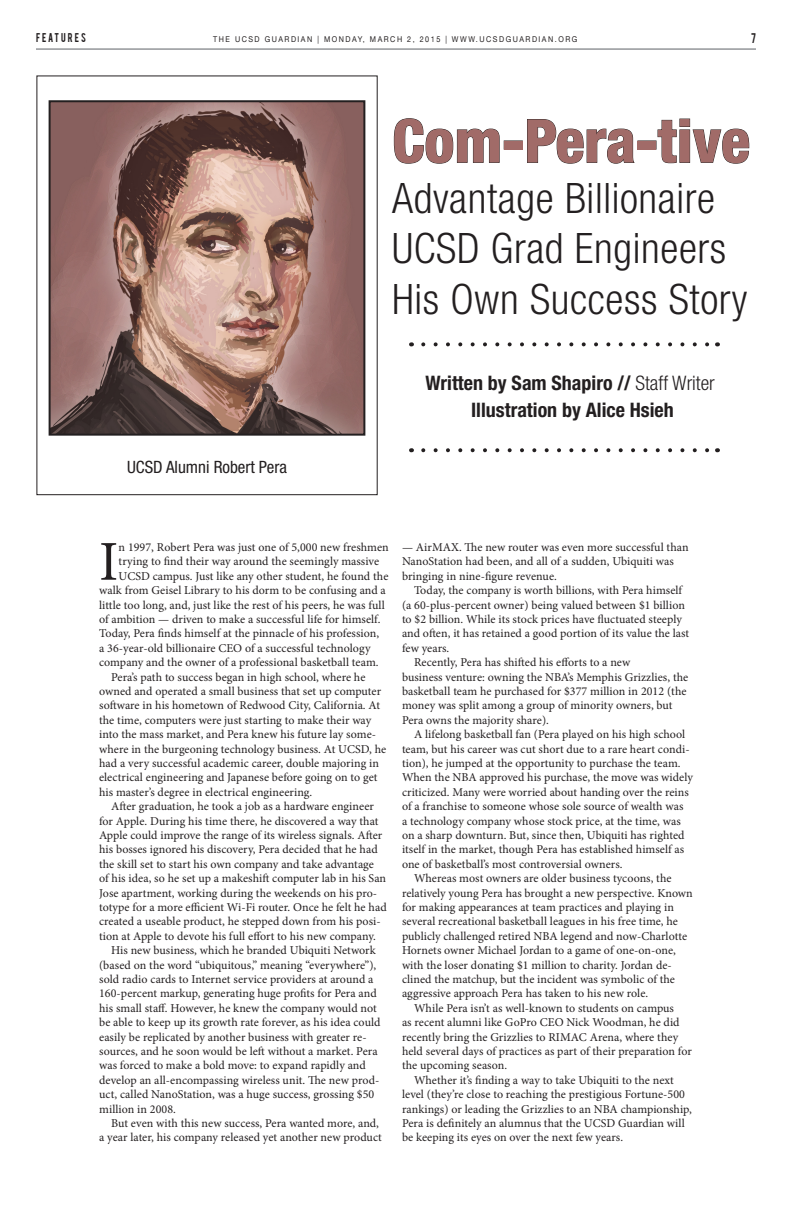
<style>
.page{position:relative;width:792px;height:1224px;background:#fff}
.page>*{position:absolute;margin:0;border:0;box-sizing:border-box;transform-origin:0 0}
.t1{font:800 condensed 60px "Helvetica Neue";color:#a16b68}
.t2{font:56.3px "Minion Pro";color:#231f20}
.t3{font:300 condensed 42px/50.4px "Helvetica Neue";letter-spacing:.015em;color:#231f20}
.t4{font:700 condensed 20px "Helvetica Neue";color:#231f20}
.t5{font:condensed 17px "Helvetica Neue";color:#231f20}
.t6{font:12px/14.4px "Minion Pro";color:#231f20}
.t7{font:11px "Bebas";color:#231f20;scale:.9 1}
.t8{font:10px "Bebas";letter-spacing:.21em;color:#231f20;scale:.9 1}
.t9{font:8px "Helvetica Neue";letter-spacing:.21em;color:#231f20;scale:.9 1}
.s1{font-weight:300}
</style>
<div class="page">
<hr style="left:36px;top:49px;width:720px;height:1px;background:#939598">
<img style="left:52px;top:103px;width:310px;height:330px">
<div style="left:49px;top:100px;width:316px;height:336px;border:2px solid #231f20"></div>
<svg style="left:394px;top:118px;width:106px;height:46px"></svg>
<svg style="left:527px;top:119px;width:108px;height:45px"></svg>
<svg style="left:658px;top:119px;width:91px;height:45px"></svg>
<svg style="left:423px;top:342px;width:287px;height:4px"></svg>
<svg style="left:423px;top:448px;width:287px;height:4px"></svg>
<p class="t8" style="left:36px;top:31px;width:57px">FEATURES</p>
<p class="t9" style="left:213px;top:35px;width:406px">THE UCSD GUARDIAN | MONDAY, MARCH 2, 2015 | WWW.UCSDGUARDIAN.ORG</p>
<p class="t7" style="left:751px;top:31px;width:7px">7</p>
<p class="t1" style="left:392px;top:104px;width:359px">Com-Pera-tive</p>
<p class="t3" style="left:392px;top:172px;width:357px">Advantage Billionaire<br>UCSD Grad Engineers<br>His Own Success Story</p>
<p class="t5" style="left:127px;top:457px;width:161px">UCSD Alumni Robert Pera</p>
<p class="t4" style="left:425px;top:370px;width:291px">Written by Sam Shapiro // <span class="s1">Staff Writer</span></p>
<p class="t4" style="left:471px;top:397px;width:204px">Illustration by Alice Hsieh</p>
<p class="t2" style="left:99px;top:524px;width:21px">I</p>
<p class="t6" style="left:119px;top:540px;width:272px">n 1997, Robert Pera was just one of 5,000 new freshmen</p>
<p class="t6" style="left:119px;top:554px;width:262px">trying to find their way around the seemingly massive</p>
<p class="t6" style="left:119px;top:569px;width:271px">UCSD campus. Just like any other student, he found the</p>
<p class="t6" style="left:99px;top:583px;width:288px">walk from Geisel Library to his dorm to be confusing and a</p>
<p class="t6" style="left:99px;top:598px;width:287px">little too long, and, just like the rest of his peers, he was full</p>
<p class="t6" style="left:99px;top:612px;width:283px">of ambition — driven to make a successful life for himself.</p>
<p class="t6" style="left:99px;top:626px;width:282px">Today, Pera finds himself at the pinnacle of his profession,</p>
<p class="t6" style="left:99px;top:641px;width:273px">a 36-year-old billionaire CEO of a successful technology</p>
<p class="t6" style="left:99px;top:655px;width:281px">company and the owner of a professional basketball team.</p>
<p class="t6" style="left:99px;top:670px;width:289px;text-indent:12px">Pera’s path to success began in high school, where he owned and operated a small business that set up computer software in his hometown of Redwood City, California. At the time, computers were just starting to make their way into the mass market, and Pera knew his future lay some&shy;where in the burgeoning technology business. At UCSD, he had a very successful academic career, double majoring in electrical engineering and Japanese before going on to get his master’s degree in electrical engineering.</p>
<p class="t6" style="left:99px;top:799px;width:289px;text-indent:12px">After graduation, he took a job as a hardware engineer for Apple. During his time there, he discovered a way that Apple could improve the range of its wireless signals. After his bosses ignored his discovery, Pera decided that he had the skill set to start his own company and take advantage<br>of his idea, so he set up a makeshift computer lab in his San Jose apartment, working during the weekends on his pro&shy;totype for a more efficient Wi-Fi router. Once he felt he had created a useable product, he stepped down from his posi&shy;tion at Apple to devote his full effort to his new company.</p>
<p class="t6" style="left:99px;top:943px;width:283px;text-indent:12px">His new business, which he branded Ubiquiti Network (based on the word “ubiquitous,” meaning “everywhere”), sold radio cards to Internet service providers at around a 160-percent markup, generating huge profits for Pera and his small staff. However, he knew the company would not be able to keep up its growth rate forever, as his idea could easily be replicated by another business with greater re&shy;sources, and he soon would be left without a market. Pera was forced to make a bold move: to expand rapidly and develop an all-encompassing wireless unit. The new prod&shy;uct, called NanoStation, was a huge success, grossing $50 million in 2008.</p>
<p class="t6" style="left:99px;top:1116px;width:284px;text-align:right">But even with this new success, Pera wanted more, and,<br>a year later, his company released yet another new product</p>
<p class="t6" style="left:402px;top:540px;width:288px">— AirMAX. The new router was even more successful than<br>NanoStation had been, and all of a sudden, Ubiquiti was bringing in nine-figure revenue.</p>
<p class="t6" style="left:402px;top:583px;width:289px;text-indent:12px">Today, the company is worth billions, with Pera himself (a 60-plus-percent owner) being valued between $1 billion to $2 billion. While its stock prices have fluctuated steeply and often, it has retained a good portion of its value the last few years.</p>
<p class="t6" style="left:402px;top:655px;width:288px;text-indent:12px">Recently, Pera has shifted his efforts to a new<br>business venture: owning the NBA’s Memphis Grizzlies, the basketball team he purchased for $377 million in 2012 (the money was split among a group of minority owners, but Pera owns the majority share).</p>
<p class="t6" style="left:402px;top:727px;width:292px;text-indent:12px">A lifelong basketball fan (Pera played on his high school team, but his career was cut short due to a rare heart condi&shy;tion), he jumped at the opportunity to purchase the team.<br>When the NBA approved his purchase, the move was widely criticized. Many were worried about handing over the reins of a franchise to someone whose sole source of wealth was<br>a technology company whose stock price, at the time, was on a sharp downturn. But, since then, Ubiquiti has righted itself in the market, though Pera has established himself as one of basketball’s most controversial owners.</p>
<p class="t6" style="left:402px;top:871px;width:292px;text-indent:12px">Whereas most owners are older business tycoons, the relatively young Pera has brought a new perspective. Known for making appearances at team practices and playing in several recreational basketball leagues in his free time, he publicly challenged retired NBA legend and now-Charlotte Hornets owner Michael Jordan to a game of one-on-one, with the loser donating $1 million to charity. Jordan de&shy;clined the matchup, but the incident was symbolic of the aggressive approach Pera has taken to his new role.</p>
<p class="t6" style="left:402px;top:1001px;width:291px;text-indent:12px">While Pera isn’t as well-known to students on campus<br>as recent alumni like GoPro CEO Nick Woodman, he did recently bring the Grizzlies to RIMAC Arena, where they held several days of practices as part of their preparation for the upcoming season.</p>
<p class="t6" style="left:402px;top:1073px;width:291px;text-indent:12px">Whether it’s finding a way to take Ubiquiti to the next level (they’re close to reaching the prestigious Fortune-500 rankings) or leading the Grizzlies to an NBA championship, Pera is definitely an alumnus that the UCSD Guardian will be keeping its eyes on over the next few years.</p>
</div>
